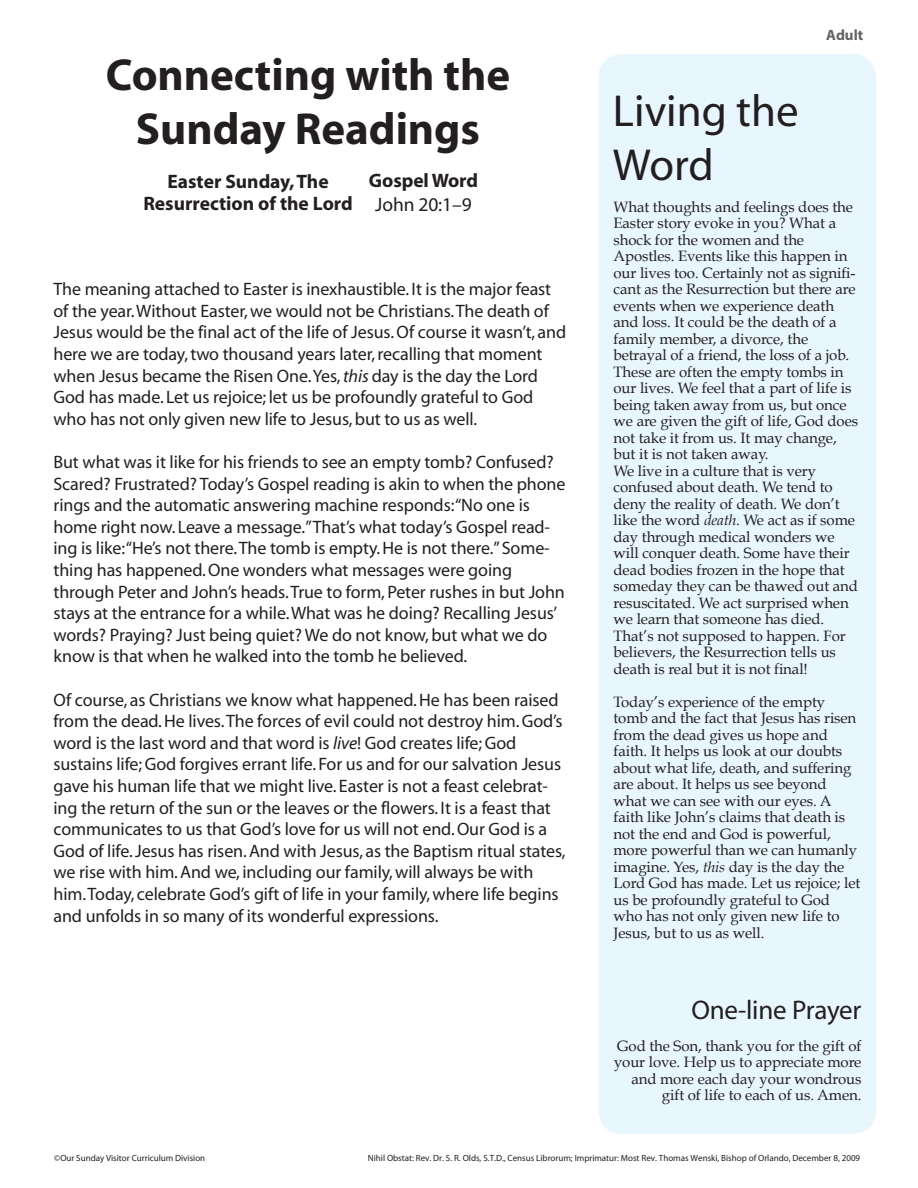
<style>
.page{position:relative;width:918px;height:1188px;background:#fff}
.page>*{position:absolute;margin:0;border:0;box-sizing:border-box;transform-origin:0 0}
.t1{font:700 45px/54px "Myriad";color:#231f20;text-align:center}
.t2{font:45px/54px "Myriad";color:#231f20}
.t3{font:27px "Myriad";letter-spacing:-.005em;color:#231f20}
.t4{font:700 19.5px/22.5px "Myriad";color:#231f20;text-align:center}
.t5{font:19.5px "Myriad";letter-spacing:-.005em;color:#231f20}
.t6{font:18px/21.6px "Myriad";letter-spacing:-.005em;color:#231f20}
.t7{font:15px/16.5px "Book Antiqua";letter-spacing:-.005em;color:#231f20}
.t8{font:700 15px "Myriad";color:#636366}
.t9{font:9px "Myriad";color:#231f20}
.s1{font-style:italic}
</style>
<div class="page">
<div style="left:598px;top:54px;width:278px;height:1080px;background:#e8f6fd;border-radius:24px"></div>
<h1 class="t1" style="left:106px;top:50px;width:406px">Connecting with the<br>Sunday Readings</h1>
<p class="t4" style="left:143px;top:171px;width:211px">Easter Sunday, The<br>Resurrection of the Lord</p>
<p class="t4" style="left:369px;top:170px;width:111px">Gospel Word</p>
<p class="t5" style="left:375px;top:195px;width:98px">John 20:1–9</p>
<p class="t6" style="left:53px;top:279px;width:514px">The meaning attached to Easter is inexhaustible. It is the major feast of the year. Without Easter, we would not be Christians. The death of Jesus would be the final act of the life of Jesus. Of course it wasn’t, and here we are today, two thousand years later, recalling that moment when Jesus became the Risen One. Yes, <span class="s1">this</span> day is the day the Lord God has made. Let us rejoice; let us be profoundly grateful to God who has not only given new life to Jesus, but to us as well.</p>
<p class="t6" style="left:53px;top:452px;width:513px">But what was it like for his friends to see an empty tomb? Confused?<br>Scared? Frustrated? Today’s Gospel reading is akin to when the phone rings and the automatic answering machine responds:“No one is home right now. Leave a message.” That’s what today’s Gospel read&shy;ing is like:“He’s not there. The tomb is empty. He is not there.” Some&shy;thing has happened. One wonders what messages were going through Peter and John’s heads. True to form, Peter rushes in but John stays at the entrance for a while. What was he doing? Recalling Jesus’ words? Praying? Just being quiet? We do not know, but what we do know is that when he walked into the tomb he believed.</p>
<p class="t6" style="left:53px;top:690px;width:514px">Of course, as Christians we know what happened. He has been raised from the dead. He lives. The forces of evil could not destroy him. God’s word is the last word and that word is <span class="s1">live</span>! God creates life; God sustains life; God forgives errant life. For us and for our salvation Jesus gave his human life that we might live. Easter is not a feast celebrat&shy;ing the return of the sun or the leaves or the flowers. It is a feast that communicates to us that God’s love for us will not end. Our God is a God of life. Jesus has risen. And with Jesus, as the Baptism ritual states, we rise with him. And we, including our family, will always be with him. Today, celebrate God’s gift of life in your family, where life begins and unfolds in so many of its wonderful expressions.</p>
<h1 class="t2" style="left:613px;top:85px;width:187px">Living the<br>Word</h1>
<p class="t8" style="left:826px;top:28px;width:39px">Adult</p>
<p class="t7" style="left:613px;top:198px;width:246px">What thoughts and feelings does the Easter story evoke in you? What a shock for the women and the Apostles. Events like this happen in our lives too. Certainly not as signifi&shy;cant as the Resurrection but there are events when we experience death and loss. It could be the death of a family member, a divorce, the betrayal of a friend, the loss of a job.<br>These are often the empty tombs in our lives. We feel that a part of life is being taken away from us, but once we are given the gift of life, God does not take it from us. It may change, but it is not taken away.<br>We live in a culture that is very confused about death. We tend to deny the reality of death. We don’t like the word <span class="s1">death</span>. We act as if some day through medical wonders we will conquer death. Some have their dead bodies frozen in the hope that someday they can be thawed out and resuscitated. We act surprised when we learn that someone has died.<br>That’s not supposed to happen. For believers, the Resurrection tells us death is real but it is not final!</p>
<p class="t7" style="left:613px;top:693px;width:248px">Today’s experience of the empty tomb and the fact that Jesus has risen from the dead gives us hope and faith. It helps us look at our doubts about what life, death, and suffering are about. It helps us see beyond what we can see with our eyes. A faith like John’s claims that death is not the end and God is powerful, more powerful than we can humanly imagine. Yes, <span class="s1">this</span> day is the day the<br>Lord God has made. Let us rejoice; let us be profoundly grateful to God who has not only given new life to<br>Jesus, but to us as well.</p>
<h2 class="t3" style="left:691px;top:997px;width:172px">One-line Prayer</h2>
<p class="t7" style="left:614px;top:1037px;width:249px;text-align:right">God the Son, thank you for the gift of your love. Help us to appreciate more and more each day your wondrous gift of life to each of us. Amen.</p>
<p class="t9" style="left:54px;top:1153px;width:153px">©Our Sunday Visitor Curriculum Division</p>
<p class="t9" style="left:368px;top:1153px;width:494px">Nihil Obstat: Rev. Dr. S. R. Olds, S.T.D., Census Librorum; Imprimatur: Most Rev. Thomas Wenski, Bishop of Orlando, December 8, 2009</p>
</div>
